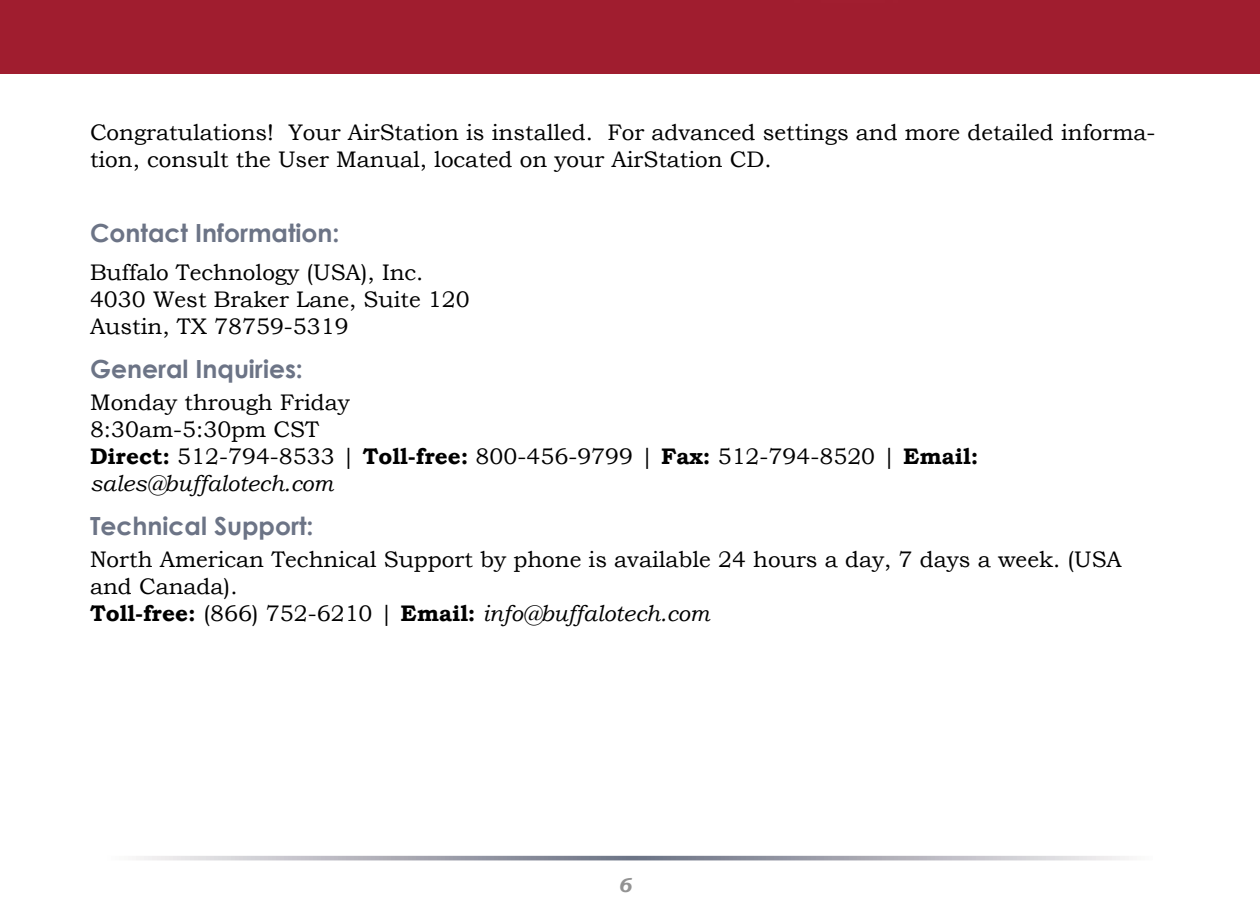
<style>
.page{position:relative;width:1260px;height:900px;background:#fff}
.page>*{position:absolute;margin:0;border:0;box-sizing:border-box;transform-origin:0 0}
.t1{font:700 25px "Century Gothic";color:#6c7486}
.t2{font:22.5px/27px "Bookman Old Style";color:#000}
.t3{font:italic 700 20px "Bookman Old Style";color:#939393}
.s1{font-weight:700}
.s2{font-style:italic}
</style>
<div class="page">
<div style="left:102px;top:856px;width:1051px;height:4px;border:2px solid #fff"></div>
<div style="left:0;top:0;width:1260px;height:73px;background:#a01d2f"></div>
<p class="t2" style="left:90px;top:119px;width:1067px">Congratulations! Your AirStation is installed. For advanced settings and more detailed informa&shy;tion, consult the User Manual, located on your AirStation CD.</p>
<p class="t1" style="left:90px;top:217px;width:251px">Contact Information:</p>
<p class="t2" style="left:90px;top:259px;width:381px">Buffalo Technology (USA), Inc.<br>4030 West Braker Lane, Suite 120<br>Austin, TX 78759-5319</p>
<p class="t1" style="left:90px;top:353px;width:214px">General Inquiries:</p>
<p class="t2" style="left:90px;top:389px;width:890px">Monday through Friday<br>8:30am-5:30pm CST<br><span class="s1">Direct:</span> 512-794-8533 | <span class="s1">Toll-free:</span> 800-456-9799 | <span class="s1">Fax:</span> 512-794-8520 | <span class="s1">Email: </span><span class="s2">sales@buffalotech.com</span></p>
<p class="t1" style="left:90px;top:510px;width:225px">Technical Support:</p>
<p class="t2" style="left:90px;top:546px;width:1033px">North American Technical Support by phone is available 24 hours a day, 7 days a week. (USA and Canada).<br><span class="s1">Toll-free:</span> (866) 752-6210 | <span class="s1">Email:</span> <span class="s2">info@buffalotech.com</span></p>
<p class="t3" style="left:618px;top:870px;width:15px">6</p>
</div>
